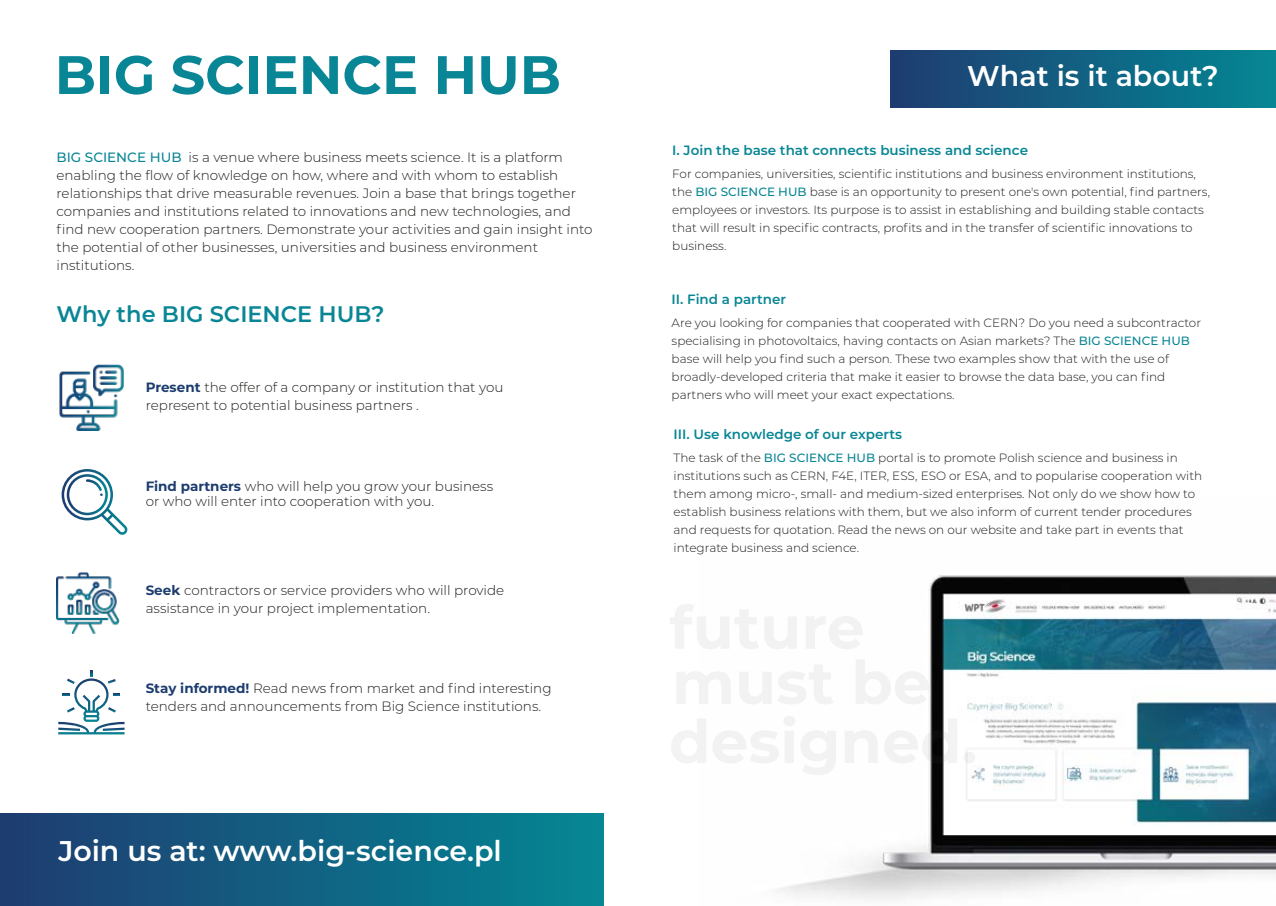
<style>
.page{position:relative;width:1276px;height:906px;background:#fff}
.page>*{position:absolute;margin:0;border:0;box-sizing:border-box;transform-origin:0 0}
.t1{font:700 54px "Montserrat";color:#098695}
.t2{font:600 28.5px "Montserrat";color:#fff}
.t3{font:600 22.5px "Montserrat";color:#098695}
.t4{font:300 13.5px/18px "Montserrat";color:#1d1d1b}
.t5{font:600 13.5px "Montserrat";color:#098695}
.t6{font:300 12px/18px "Montserrat";color:#1d1d1b}
.s1{font-weight:500;color:#098695}
.s2{font-weight:700;color:#1c3c6f}
</style>
<div class="page">
<svg style="left:62px;top:469px;width:65px;height:66px"></svg>
<img style="left:777px;top:575px;width:499px;height:325px">
<div style="left:890px;top:51px;width:386px;height:56px;background:linear-gradient(to right,#1f3c71,#048694)"></div>
<img style="left:59px;top:365px;width:65px;height:65px">
<div style="left:0;top:813px;width:604px;height:92px;background:linear-gradient(to right,#1f3c71,#048694)"></div>
<img style="left:56px;top:572px;width:63px;height:61px">
<svg style="left:58px;top:670px;width:67px;height:64px"></svg>
<h1 class="t1" style="left:55px;top:36px;width:508px">BIG SCIENCE HUB</h1>
<p class="t4" style="left:56px;top:148px;width:538px"><span class="s1">BIG SCIENCE HUB</span> is a venue where business meets science. It is a platform enabling the flow of knowledge on how, where and with whom to establish relationships that drive measurable revenues. Join a base that brings together companies and institutions related to innovations and new technologies, and find new cooperation partners. Demonstrate your activities and gain insight into the potential of other businesses, universities and business environment institutions.</p>
<h3 class="t3" style="left:56px;top:298px;width:330px">Why the BIG SCIENCE HUB?</h3>
<p class="t4" style="left:146px;top:378px;width:359px"><span class="s2">Present</span> the offer of a company or institution that you represent to potential business partners .</p>
<p class="t4" style="left:146px;top:478px;width:349px;line-height:15px"><span class="s2">Find partners</span> who will help you grow your business or who will enter into cooperation with you.</p>
<p class="t4" style="left:146px;top:581px;width:360px"><span class="s2">Seek</span> contractors or service providers who will provide assistance in your project implementation.</p>
<p class="t4" style="left:146px;top:679px;width:407px"><span class="s2">Stay informed!</span> Read news from market and find interesting tenders and announcements from Big Science institutions.</p>
<h2 class="t2" style="left:58px;top:830px;width:445px">Join us at: www.big-science.pl</h2>
<h2 class="t2" style="left:967px;top:55px;width:253px">What is it about?</h2>
<p class="t5" style="left:672px;top:141px;width:357px">I. Join the base that connects business and science</p>
<p class="t6" style="left:672px;top:164px;width:539px">For companies, universities, scientific institutions and business environment institutions, the <span class="s1">BIG SCIENCE HUB</span> base is an opportunity to present one's own potential, find partners, employees or investors. Its purpose is to assist in establishing and building stable contacts that will result in specific contracts, profits and in the transfer of scientific innovations to business.</p>
<p class="t5" style="left:671px;top:290px;width:116px">II. Find a partner</p>
<p class="t6" style="left:671px;top:313px;width:531px">Are you looking for companies that cooperated with CERN? Do you need a subcontractor specialising in photovoltaics, having contacts on Asian markets? The <span class="s1">BIG SCIENCE HUB </span>base will help you find such a person. These two examples show that with the use of broadly-developed criteria that make it easier to browse the data base, you can find partners who will meet your exact expectations.</p>
<p class="t5" style="left:673px;top:425px;width:230px">III. Use knowledge of our experts</p>
<p class="t6" style="left:673px;top:448px;width:530px">The task of the <span class="s1">BIG SCIENCE HUB</span> portal is to promote Polish science and business in institutions such as CERN, F4E, ITER, ESS, ESO or ESA, and to popularise cooperation with them among micro-, small- and medium-sized enterprises. Not only do we show how to establish business relations with them, but we also inform of current tender procedures and requests for quotation. Read the news on our website and take part in events that integrate business and science.</p>
</div>
